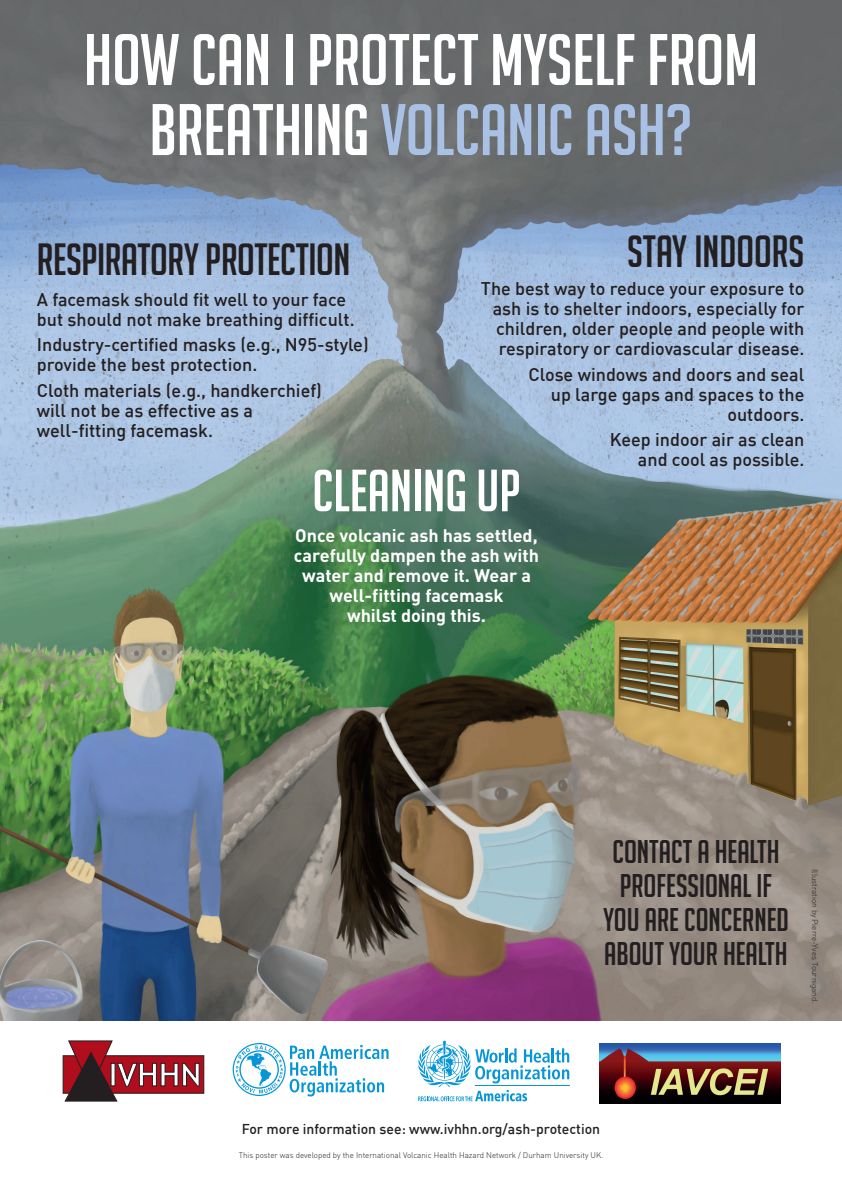
<style>
.page{position:relative;width:842px;height:1191px;background:#fff}
.page>*{position:absolute;margin:0;border:0;box-sizing:border-box;transform-origin:0 0}
.t1{font:71px/70px "Big Noodle Titling";color:#fff;text-align:center}
.t2{font:58px "Big Noodle Titling";color:#fff}
.t3{font:44px "Big Noodle Titling";letter-spacing:-.01em;color:#231f20}
.t4{font:32px/34px "Big Noodle Titling";color:#231f20;text-align:center}
.t5{font:500 18px/20px "DIN";color:#231f20;text-align:right}
.t6{font:700 18px/20px "DIN";color:#fff;text-align:center}
.t7{font:500 14px "DIN";color:#231f20}
.t8{font:300 8px "DIN";color:#231f20}
.s1{color:#a8c1e4}
</style>
<div class="page">
<img style="left:0;top:0;width:842px;height:1020px">
<div style="left:63px;top:1055px;width:141px;height:38px;background:#b00d1d;border:1px solid #231f20"></div>
<svg style="left:64px;top:1040px;width:136px;height:62px"></svg>
<img style="left:599px;top:1043px;width:181px;height:61px">
<hr style="left:475px;top:1085px;width:95px;height:1px;background:#0696d7">
<svg style="left:418px;top:1040px;width:151px;height:61px"></svg>
<svg style="left:233px;top:1043px;width:156px;height:53px"></svg>
<h1 class="t1" style="left:84px;top:25px;width:676px">HOW CAN I PROTECT MYSELF FROM<br>BREATHING <span class="s1">VOLCANIC ASH?</span></h1>
<h3 class="t3" style="left:627px;top:227px;width:179px">STAY INDOORS</h3>
<p class="t5" style="left:481px;top:278px;width:325px">The best way to reduce your exposure to ash is to shelter indoors, especially for children, older people and people with respiratory or cardiovascular disease.</p>
<p class="t5" style="left:528px;top:363px;width:277px">Close windows and doors and seal up large gaps and spaces to the outdoors.</p>
<p class="t5" style="left:610px;top:429px;width:196px">Keep indoor air as clean and cool as possible.</p>
<h3 class="t3" style="left:37px;top:236px;width:315px">RESPIRATORY PROTECTION</h3>
<p class="t5" style="left:37px;top:288px;width:319px;text-align:left">A facemask should fit well to your face but should not make breathing difficult.</p>
<p class="t5" style="left:37px;top:334px;width:333px;text-align:left">Industry-certified masks (e.g., N95-style) provide the best protection.</p>
<p class="t5" style="left:37px;top:380px;width:287px;text-align:left">Cloth materials (e.g., handkerchief) will not be as effective as a well-fitting facemask.</p>
<h2 class="t2" style="left:312px;top:459px;width:210px">CLEANING UP</h2>
<p class="t6" style="left:294px;top:525px;width:247px">Once volcanic ash has settled, carefully dampen the ash with water and remove it. Wear a well-fitting facemask<br>whilst doing this.</p>
<h3 class="t4" style="left:603px;top:835px;width:187px">CONTACT A HEALTH<br>PROFESSIONAL IF<br>YOU ARE CONCERNED<br>ABOUT YOUR HEALTH</h3>
<p class="t8" style="left:820px;top:869px;width:136px;rotate:90deg">Illustration by Pierre-Yves Tournigand.</p>
<p class="t7" style="left:242px;top:1120px;width:360px">For more information see: www.ivhhn.org/ash-protection</p>
<p class="t8" style="left:239px;top:1149px;width:366px">This poster was developed by the International Volcanic Health Hazard Network / Durham University UK.</p>
</div>
